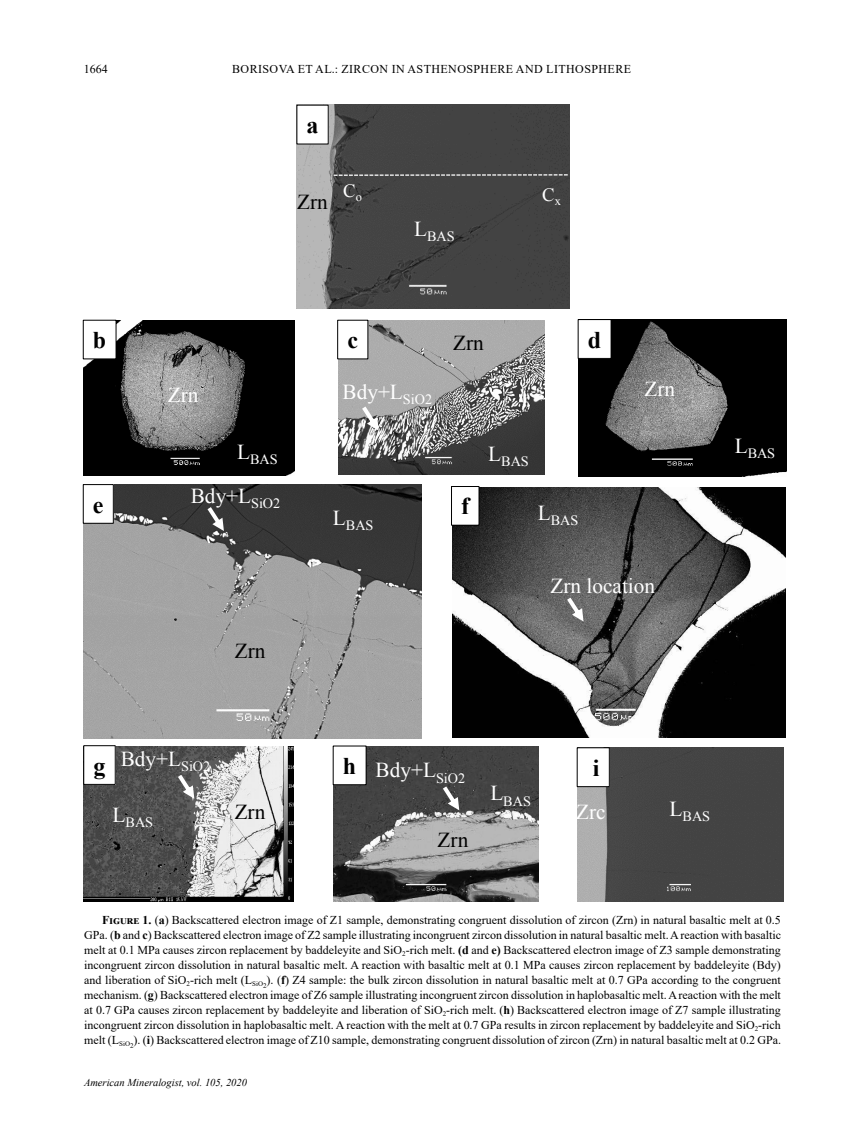
<style>
.page{position:relative;width:864px;height:1134px;background:#fff}
.page>*{position:absolute;margin:0;border:0;box-sizing:border-box;transform-origin:0 0}
.t1{font:700 24px "Times New Roman";color:#000}
.t2{font:21.3px "Times New Roman";color:#fff}
.t3{font:21.3px "Times New Roman";color:#000}
.t4{font:18.75px "Times New Roman";color:#fff}
.t5{font:14.25px "Times New Roman";letter-spacing:-.005em;color:#fff}
.t6{font:12px/15px "Times New Roman";color:#000;text-align:justify}
.t7{font:12px "Times New Roman";letter-spacing:.035em;color:#000}
.t8{font:italic 10.5px "Times New Roman";color:#000}
.s1{font-weight:700}
</style>
<div class="page">
<img style="left:338px;top:320px;width:206px;height:155px">
<img style="left:578px;top:320px;width:209px;height:156px">
<img style="left:84px;top:747px;width:210px;height:154px">
<img style="left:296px;top:105px;width:274px;height:203px">
<img style="left:83px;top:320px;width:212px;height:156px">
<div style="left:297px;top:105px;width:31px;height:39px;background:#fff"></div>
<img style="left:83px;top:485px;width:338px;height:253px">
<img style="left:452px;top:487px;width:333px;height:250px">
<div style="left:83px;top:485px;width:30px;height:38px;background:#fff"></div>
<div style="left:83px;top:484px;width:31px;height:40px;border:1px solid #000"></div>
<div style="left:578px;top:320px;width:33px;height:38px;background:#fff"></div>
<div style="left:578px;top:319px;width:34px;height:40px;border:1px solid #000"></div>
<div style="left:84px;top:746px;width:31px;height:38px;background:#fff"></div>
<div style="left:83px;top:745px;width:33px;height:40px;border:1px solid #000"></div>
<div style="left:83px;top:320px;width:33px;height:39px;background:#fff"></div>
<div style="left:83px;top:320px;width:34px;height:39px;border:1px solid #000"></div>
<img style="left:333px;top:747px;width:206px;height:154px">
<div style="left:338px;top:320px;width:30px;height:39px;background:#fff"></div>
<div style="left:337px;top:320px;width:31px;height:39px;border:1px solid #000"></div>
<div style="left:452px;top:487px;width:27px;height:38px;background:#fff"></div>
<div style="left:451px;top:486px;width:28px;height:40px;border:1px solid #000"></div>
<div style="left:333px;top:746px;width:33px;height:39px;background:#fff"></div>
<div style="left:333px;top:746px;width:34px;height:39px;border:1px solid #000"></div>
<svg style="left:334px;top:174px;width:235px;height:2px"></svg>
<svg style="left:362px;top:407px;width:17px;height:23px"></svg>
<svg style="left:567px;top:598px;width:17px;height:24px"></svg>
<svg style="left:208px;top:507px;width:16px;height:24px"></svg>
<svg style="left:178px;top:775px;width:16px;height:24px"></svg>
<svg style="left:443px;top:786px;width:16px;height:24px"></svg>
<img style="left:577px;top:747px;width:207px;height:154px">
<div style="left:577px;top:748px;width:32px;height:39px;background:#fff"></div>
<div style="left:577px;top:747px;width:33px;height:40px;border:1px solid #000"></div>
<p class="t6" style="left:84px;top:61px;width:26px">1664</p>
<p class="t7" style="left:232px;top:60px;width:400px">BORISOVA ET AL.: ZIRCON IN ASTHENOSPHERE AND LITHOSPHERE</p>
<p class="t1" style="left:306px;top:109px;width:14px">a</p>
<p class="t3" style="left:297px;top:187px;width:32px">Zrn</p>
<p class="t4" style="left:343px;top:178px;width:20px">C<sub>o</sub></p>
<p class="t4" style="left:542px;top:182px;width:20px">C<sub>x</sub></p>
<p class="t5" style="left:414px;top:227px;width:42px"><sup>L</sup>BAS</p>
<p class="t1" style="left:93px;top:324px;width:15px">b</p>
<p class="t1" style="left:347px;top:324px;width:12px">c</p>
<p class="t2" style="left:168px;top:380px;width:32px">Zrn</p>
<p class="t2" style="left:343px;top:378px;width:91px">Bdy+L<sub>SiO2</sub></p>
<p class="t3" style="left:453px;top:328px;width:32px">Zrn</p>
<p class="t1" style="left:588px;top:323px;width:15px">d</p>
<p class="t2" style="left:645px;top:374px;width:32px">Zrn</p>
<p class="t1" style="left:93px;top:488px;width:12px">e</p>
<p class="t5" style="left:237px;top:450px;width:42px"><sup>L</sup>BAS</p>
<p class="t5" style="left:488px;top:451px;width:42px"><sup>L</sup>BAS</p>
<p class="t5" style="left:735px;top:443px;width:42px"><sup>L</sup>BAS</p>
<p class="t2" style="left:191px;top:481px;width:91px">Bdy+L<sub>SiO2</sub></p>
<p class="t3" style="left:235px;top:637px;width:32px">Zrn</p>
<p class="t1" style="left:461px;top:490px;width:9px">f</p>
<p class="t5" style="left:333px;top:516px;width:42px"><sup>L</sup>BAS</p>
<p class="t5" style="left:538px;top:511px;width:42px"><sup>L</sup>BAS</p>
<p class="t2" style="left:550px;top:572px;width:106px">Zrn location</p>
<p class="t1" style="left:93px;top:749px;width:13px">g</p>
<p class="t2" style="left:121px;top:744px;width:91px">Bdy+L<sub>SiO2</sub></p>
<p class="t5" style="left:113px;top:813px;width:42px"><sup>L</sup>BAS</p>
<p class="t3" style="left:235px;top:798px;width:32px">Zrn</p>
<p class="t1" style="left:343px;top:749px;width:15px">h</p>
<p class="t2" style="left:376px;top:756px;width:91px">Bdy+L<sub>SiO2</sub></p>
<p class="t3" style="left:438px;top:825px;width:32px">Zrn</p>
<p class="t5" style="left:490px;top:791px;width:42px"><sup>L</sup>BAS</p>
<p class="t1" style="left:593px;top:751px;width:8px">i</p>
<p class="t2" style="left:576px;top:798px;width:31px">Zrc</p>
<p class="t5" style="left:670px;top:807px;width:42px"><sup>L</sup>BAS</p>
<p class="t6" style="left:84px;top:912px;width:698px;text-indent:18px"><span class="s1">Figure 1.</span> (<span class="s1">a</span>) Backscattered electron image of Z1 sample, demonstrating congruent dissolution of zircon (Zrn) in natural basaltic melt at 0.5<br>GPa. (<span class="s1">b</span> and <span class="s1">c</span>) Backscattered electron image of Z2 sample illustrating incongruent zircon dissolution in natural basaltic melt. A reaction with basaltic melt at 0.1 MPa causes zircon replacement by baddeleyite and SiO<sub>2</sub>-rich melt. <span class="s1">(d</span> and <span class="s1">e)</span> Backscattered electron image of Z3 sample demonstrating incongruent zircon dissolution in natural basaltic melt. A reaction with basaltic melt at 0.1 MPa causes zircon replacement by baddeleyite (Bdy) and liberation of SiO<sub>2</sub>-rich melt (L<sub>SiO2</sub>). (<span class="s1">f</span>) Z4 sample: the bulk zircon dissolution in natural basaltic melt at 0.7 GPa according to the congruent mechanism. (<span class="s1">g</span>) Backscattered electron image of Z6 sample illustrating incongruent zircon dissolution in haplobasaltic melt. A reaction with the melt at 0.7 GPa causes zircon replacement by baddeleyite and liberation of SiO<sub>2</sub>-rich melt. (<span class="s1">h</span>) Backscattered electron image of Z7 sample illustrating incongruent zircon dissolution in haplobasaltic melt. A reaction with the melt at 0.7 GPa results in zircon replacement by baddeleyite and SiO<sub>2</sub>-rich melt (L<sub>SiO2</sub>). (<span class="s1">i</span>) Backscattered electron image of Z10 sample, demonstrating congruent dissolution of zircon (Zrn) in natural basaltic melt at 0.2 GPa.</p>
<p class="t8" style="left:84px;top:1075px;width:165px">American Mineralogist, vol. 105, 2020</p>
</div>
